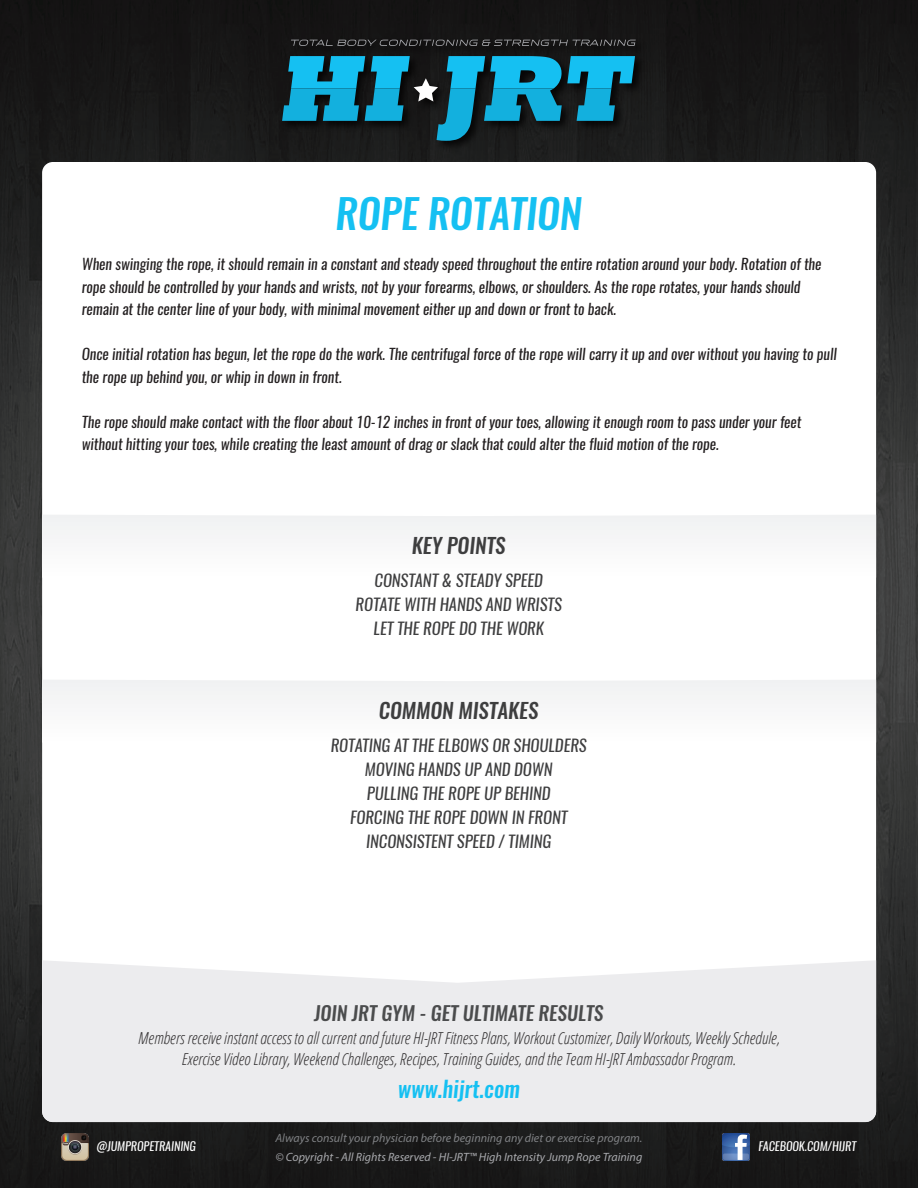
<style>
.page{position:relative;width:918px;height:1188px;background:#fff}
.page>*{position:absolute;margin:0;border:0;box-sizing:border-box;transform-origin:0 0}
.t1{font:italic 500 40.5px "Oswald";color:#15c0f2}
.t2{font:italic 500 22.5px "Oswald";color:#15c0f2}
.t3{font:italic 500 21px "Oswald";color:#3e3e3f}
.t4{font:italic 500 19.5px "Oswald";color:#4b4c4d}
.t5{font:italic 300 condensed 16.5px/21px "Open Sans";color:#312f30;text-align:center}
.t6{font:italic 16.5px/24px "Oswald";color:#3e3e3f;text-align:center}
.t7{font:italic 15px/22.5px "Oswald";color:#231f20}
.t8{font:italic 12px "Myriad Pro";color:#808285}
.t9{font:italic 12px "Myriad Pro";color:#a8a9ad}
.t10{font:italic 12px "Oswald";color:#fff}
</style>
<div class="page">
<img style="left:0;top:0;width:918px;height:1188px">
<div style="left:42px;top:162px;width:834px;height:960px;background:#fff;border-radius:11px"></div>
<svg style="left:42px;top:960px;width:834px;height:162px;background:#ededef"></svg>
<img style="left:278px;top:35px;width:371px;height:120px">
<svg style="left:291px;top:40px;width:345px;height:6px;background:#383738"></svg>
<svg style="left:282px;top:56px;width:353px;height:85px;background:#16677e"></svg>
<svg style="left:42px;top:680px;width:834px;height:63px"></svg>
<svg style="left:42px;top:515px;width:834px;height:63px"></svg>
<img style="left:61px;top:1133px;width:27px;height:27px">
<img style="left:723px;top:1133px;width:27px;height:27px">
<h1 class="t1" style="left:336px;top:185px;width:248px">ROPE ROTATION</h1>
<p class="t7" style="left:82px;top:253px;width:741px">When swinging the rope, it should remain in a constant and steady speed throughout the entire rotation around your body. Rotation of the rope should be controlled by your hands and wrists, not by your forearms, elbows, or shoulders. As the rope rotates, your hands should remain at the center line of your body, with minimal movement either up and down or front to back.</p>
<p class="t7" style="left:82px;top:343px;width:757px">Once initial rotation has begun, let the rope do the work. The centrifugal force of the rope will carry it up and over without you having to pull the rope up behind you, or whip in down in front.</p>
<p class="t7" style="left:82px;top:410px;width:721px">The rope should make contact with the floor about 10-12 inches in front of your toes, allowing it enough room to pass under your feet without hitting your toes, while creating the least amount of drag or slack that could alter the fluid motion of the rope.</p>
<h3 class="t3" style="left:412px;top:531px;width:95px">KEY POINTS</h3>
<p class="t6" style="left:356px;top:569px;width:208px">CONSTANT &amp; STEADY SPEED<br>ROTATE WITH HANDS AND WRISTS<br>LET THE ROPE DO THE WORK</p>
<h3 class="t3" style="left:379px;top:696px;width:161px">COMMON MISTAKES</h3>
<p class="t6" style="left:331px;top:734px;width:257px">ROTATING AT THE ELBOWS OR SHOULDERS<br>MOVING HANDS UP AND DOWN<br>PULLING THE ROPE UP BEHIND<br>FORCING THE ROPE DOWN IN FRONT<br>INCONSISTENT SPEED / TIMING</p>
<h3 class="t4" style="left:314px;top:1000px;width:291px">JOIN JRT GYM - GET ULTIMATE RESULTS</h3>
<p class="t5" style="left:138px;top:1027px;width:643px">Members receive instant access to all current and future HI-JRT Fitness Plans, Workout Customizer, Daily Workouts, Weekly Schedule,<br>Exercise Video Library, Weekend Challenges, Recipes, Training Guides, and the Team HI-JRT Ambassador Program.</p>
<h2 class="t2" style="left:398px;top:1073px;width:124px">www.hijrt.com</h2>
<p class="t8" style="left:275px;top:1130px;width:369px">Always consult your physician before beginning any diet or exercise program.</p>
<p class="t10" style="left:96px;top:1138px;width:101px">@JUMPROPETRAINING</p>
<p class="t10" style="left:758px;top:1138px;width:99px">FACEBOOK.COM/HIJRT</p>
<p class="t9" style="left:276px;top:1149px;width:368px">© Copyright - All Rights Reserved - HI-JRT™ High Intensity Jump Rope Training</p>
</div>
